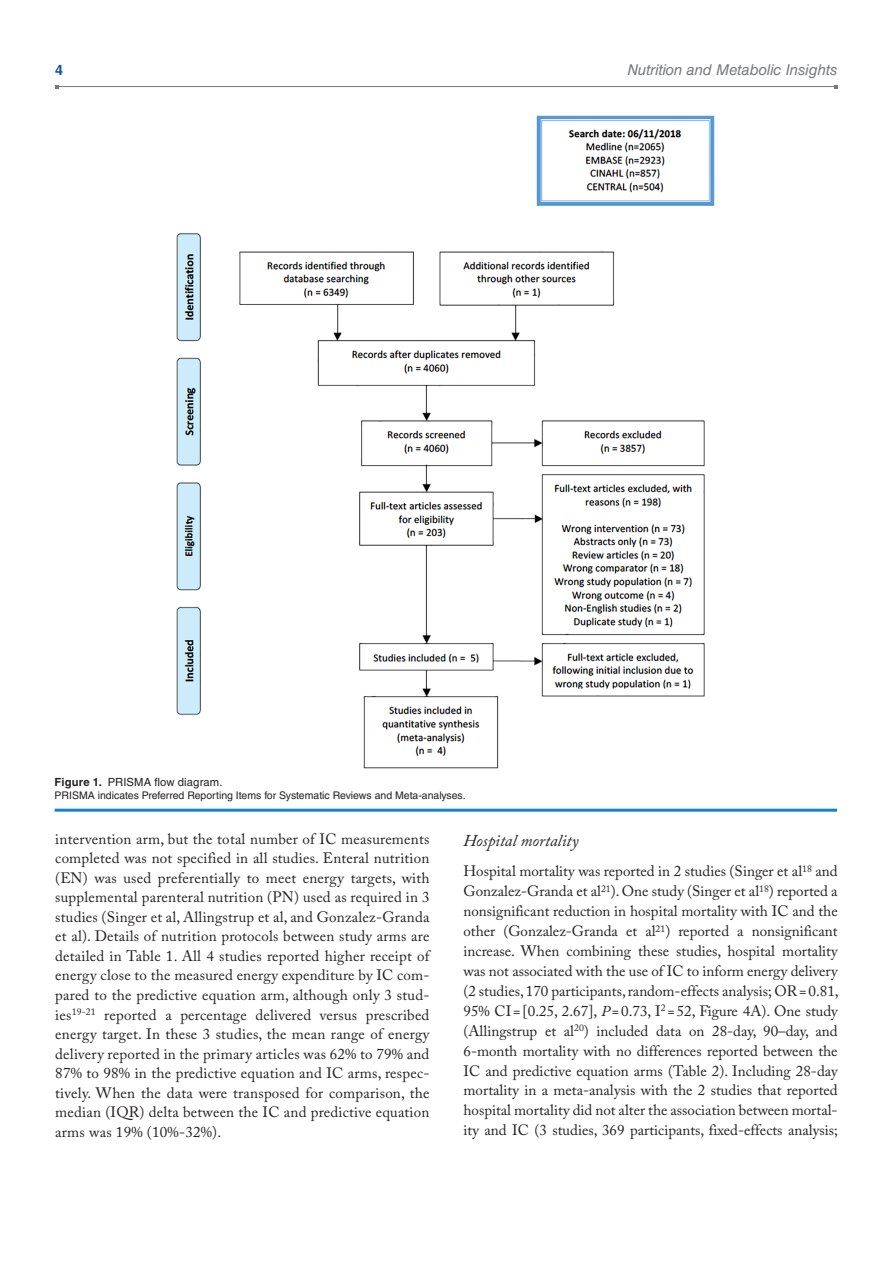
<style>
.page{position:relative;width:893px;height:1263px;background:#fff}
.page>*{position:absolute;margin:0;border:0;box-sizing:border-box;transform-origin:0 0}
.t1{font:italic 16.5px "Adobe Caslon Pro";color:#231f20}
.t2{font:15px/19.5px "Adobe Caslon Pro";letter-spacing:.01em;color:#231f20;text-align:justify}
.t3{font:italic 15px "Helvetica LT Std";letter-spacing:-.005em;color:#76787b}
.t4{font:700 14.25px "Helvetica LT Std";color:#1055a4}
.t5{font:11.25px "Helvetica LT Std";letter-spacing:.015em;color:#231f20}
.t6{font:10.5px "Helvetica LT Std";color:#231f20}
.s1{font-weight:700}
.s2{font-style:italic}
</style>
<div class="page">
<hr style="left:57px;top:86px;width:779px;height:1px;background:#76787b">
<hr style="left:55px;top:809px;width:782px;height:3px;background:#1582c5">
<img style="left:176px;top:115px;width:539px;height:654px">
<p class="t4" style="left:55px;top:61px;width:9px">4</p>
<p class="t3" style="left:627px;top:61px;width:212px">Nutrition and Metabolic Insights</p>
<p class="t5" style="left:55px;top:776px;width:169px"><span class="s1">Figure 1.</span> PRISMA flow diagram.</p>
<p class="t6" style="left:55px;top:789px;width:412px">PRISMA indicates Preferred Reporting Items for Systematic Reviews and Meta-analyses.</p>
<p class="t2" style="left:55px;top:829px;width:376px">intervention arm, but the total number of IC measurements completed was not specified in all studies. Enteral nutrition (EN) was used preferentially to meet energy targets, with supplemental parenteral nutrition (PN) used as required in 3 studies (Singer et al, Allingstrup et al, and Gonzalez-Granda et al). Details of nutrition protocols between study arms are detailed in Table 1. All 4 studies reported higher receipt of energy close to the measured energy expenditure by IC com&shy;pared to the predictive equation arm, although only 3 stud&shy;ies<sup>19-21</sup> reported a percentage delivered versus prescribed energy target. In these 3 studies, the mean range of energy delivery reported in the primary articles was 62% to 79% and 87% to 98% in the predictive equation and IC arms, respec&shy;tively. When the data were transposed for comparison, the median (IQR) delta between the IC and predictive equation arms was 19% (10%-32%).</p>
<p class="t1" style="left:463px;top:830px;width:116px">Hospital mortality</p>
<p class="t2" style="left:463px;top:861px;width:377px;line-height:20px">Hospital mortality was reported in 2 studies (Singer et al<sup>18</sup> and Gonzalez-Granda et al<sup>21</sup>). One study (Singer et al<sup>18</sup>) reported a nonsignificant reduction in hospital mortality with IC and the other (Gonzalez-Granda et al<sup>21</sup>) reported a nonsignificant increase. When combining these studies, hospital mortality was not associated with the use of IC to inform energy delivery (2 studies, 170 participants, random-effects analysis; OR= 0.81, 95% CI =[0.25, 2.67], <span class="s2">P</span>=0.73, I<sup>2</sup> =52, Figure 4A). One study (Allingstrup et al<sup>20</sup>) included data on 28-day, 90–day, and 6-month mortality with no differences reported between the IC and predictive equation arms (Table 2). Including 28-day mortality in a meta-analysis with the 2 studies that reported hospital mortality did not alter the association between mortal&shy;ity and IC (3 studies, 369 participants, fixed-effects analysis;</p>
</div>
